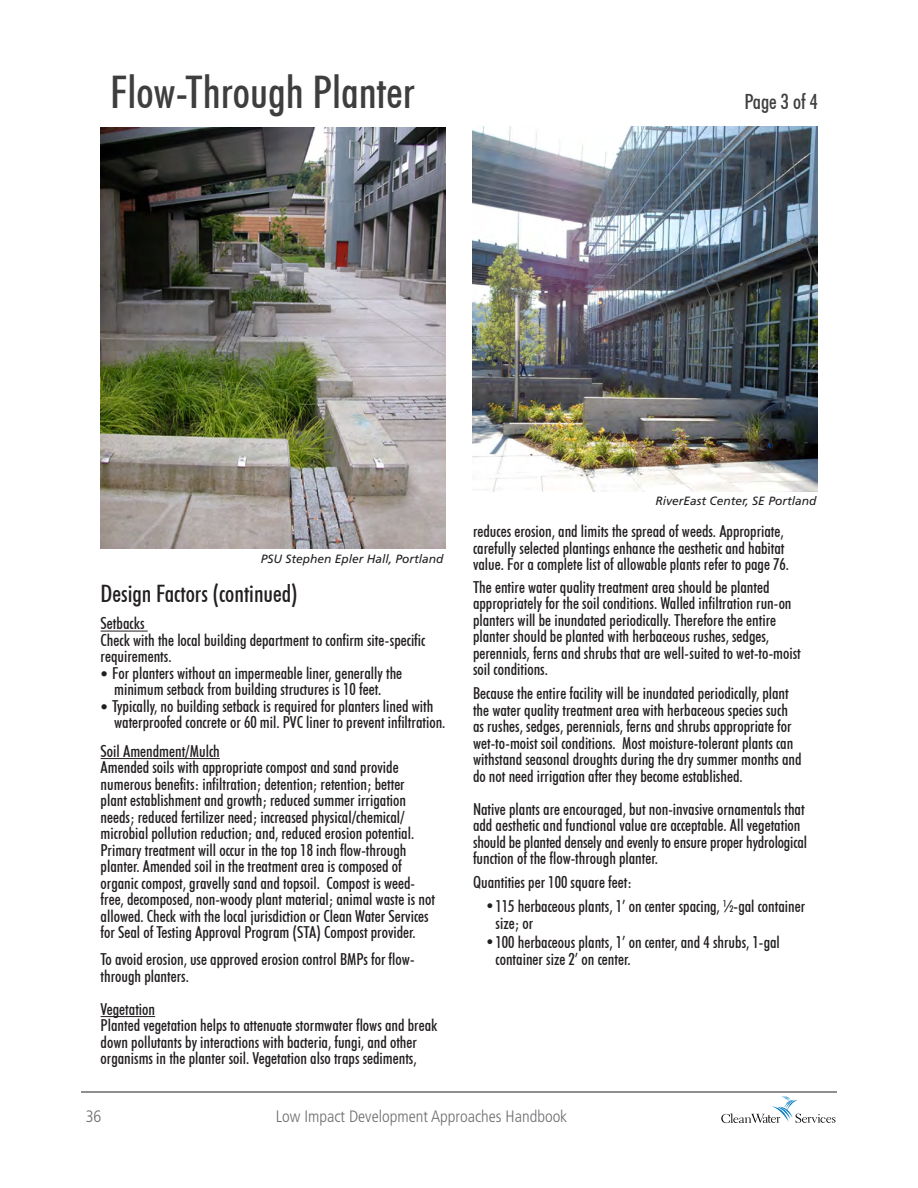
<style>
.page{position:relative;width:918px;height:1188px;background:#fff}
.page>*{position:absolute;margin:0;border:0;box-sizing:border-box;transform-origin:0 0}
.t1{font:500 condensed 45px "Futura BT";color:#3e3e3f}
.t2{font:500 condensed 24px "Futura BT";color:#231f20}
.t3{font:500 condensed 21px "Futura BT";color:#3e3e3f}
.t4{font:500 condensed 16.5px/16.5px "Futura BT";color:#231f20}
.t5{font:300 condensed 16.5px "Frutiger LT Pro";color:#6d6e71}
.t6{font:italic 12px "Frutiger";color:#231f20}
.s1{font-family:"Frutiger";font-weight:400;font-stretch:normal;font-size:15px}
</style>
<div class="page">
<hr style="left:81px;top:1092px;width:756px;height:1px;background:#231f20">
<svg style="left:721px;top:1096px;width:115px;height:27px"></svg>
<hr style="left:101px;top:631px;width:47px;height:1px;background:#231f20">
<hr style="left:101px;top:758px;width:119px;height:1px;background:#231f20">
<hr style="left:101px;top:1016px;width:54px;height:1px;background:#231f20">
<img style="left:101px;top:128px;width:345px;height:421px">
<img style="left:473px;top:127px;width:345px;height:364px">
<p class="t1" style="left:110px;top:65px;width:306px">Flow-Through Planter</p>
<p class="t3" style="left:744px;top:89px;width:75px">Page 3 of 4</p>
<p class="t6" style="left:261px;top:552px;width:184px">PSU Stephen Epler Hall, Portland</p>
<p class="t2" style="left:101px;top:579px;width:199px">Design Factors (continued)</p>
<p class="t4" style="left:101px;top:615px;width:45px">Setbacks</p>
<p class="t4" style="left:101px;top:632px;width:326px">Check with the local building department to confirm site-specific requirements.</p>
<p class="t4" style="left:101px;top:665px;width:303px;text-align:center"><span class="s1">•</span> For planters without an impermeable liner, generally the minimum setback from building structures is 10 feet.</p>
<p class="t4" style="left:114px;top:698px;width:333px;text-indent:-13px"><span class="s1">•</span> Typically, no building setback is required for planters lined with waterproofed concrete or 60 mil. PVC liner to prevent infiltration.</p>
<p class="t4" style="left:101px;top:743px;width:121px">Soil Amendment/Mulch</p>
<p class="t4" style="left:101px;top:759px;width:336px">Amended soils with appropriate compost and sand provide numerous benefits: infiltration; detention; retention; better plant establishment and growth; reduced summer irrigation needs; reduced fertilizer need; increased physical/chemical/ microbial pollution reduction; and, reduced erosion potential.<br>Primary treatment will occur in the top 18 inch flow-through planter. Amended soil in the treatment area is composed of organic compost, gravelly sand and topsoil. Compost is weed&shy;free, decomposed, non-woody plant material; animal waste is not allowed. Check with the local jurisdiction or Clean Water Services for Seal of Testing Approval Program (STA) Compost provider.</p>
<p class="t4" style="left:101px;top:951px;width:315px">To avoid erosion, use approved erosion control BMPs for flow&shy;through planters.</p>
<p class="t4" style="left:101px;top:1001px;width:56px">Vegetation</p>
<p class="t4" style="left:101px;top:1017px;width:338px">Planted vegetation helps to attenuate stormwater flows and break down pollutants by interactions with bacteria, fungi, and other organisms in the planter soil. Vegetation also traps sediments,</p>
<p class="t6" style="left:655px;top:493px;width:162px">RiverEast Center, SE Portland</p>
<p class="t4" style="left:473px;top:523px;width:318px">reduces erosion, and limits the spread of weeds. Appropriate, carefully selected plantings enhance the aesthetic and habitat value. For a complete list of allowable plants refer to page 76.</p>
<p class="t4" style="left:473px;top:578px;width:329px">The entire water quality treatment area should be planted appropriately for the soil conditions. Walled infiltration run-on planters will be inundated periodically. Therefore the entire planter should be planted with herbaceous rushes, sedges, perennials, ferns and shrubs that are well-suited to wet-to-moist soil conditions.</p>
<p class="t4" style="left:473px;top:685px;width:330px">Because the entire facility will be inundated periodically, plant the water quality treatment area with herbaceous species such as rushes, sedges, perennials, ferns and shrubs appropriate for wet-to-moist soil conditions. Most moisture-tolerant plants can withstand seasonal droughts during the dry summer months and do not need irrigation after they become established.</p>
<p class="t4" style="left:473px;top:800px;width:333px">Native plants are encouraged, but non-invasive ornamentals that</p>
<p class="t4" style="left:473px;top:817px;width:335px">add aesthetic and functional value are acceptable. All vegetation should be planted densely and evenly to ensure proper hydrological function of the flow-through planter.</p>
<p class="t4" style="left:473px;top:874px;width:160px">Quantities per 100 square feet:</p>
<p class="t4" style="left:496px;top:898px;width:311px;text-indent:-11px">•115 herbaceous plants, 1’ on center spacing, ½-gal container size; or</p>
<p class="t4" style="left:496px;top:934px;width:286px;text-indent:-11px">•100 herbaceous plants, 1’ on center, and 4 shrubs, 1-gal container size 2’ on center.</p>
<p class="t5" style="left:86px;top:1107px;width:17px">36</p>
<p class="t5" style="left:276px;top:1107px;width:293px">Low Impact Development Approaches Handbook</p>
</div>
